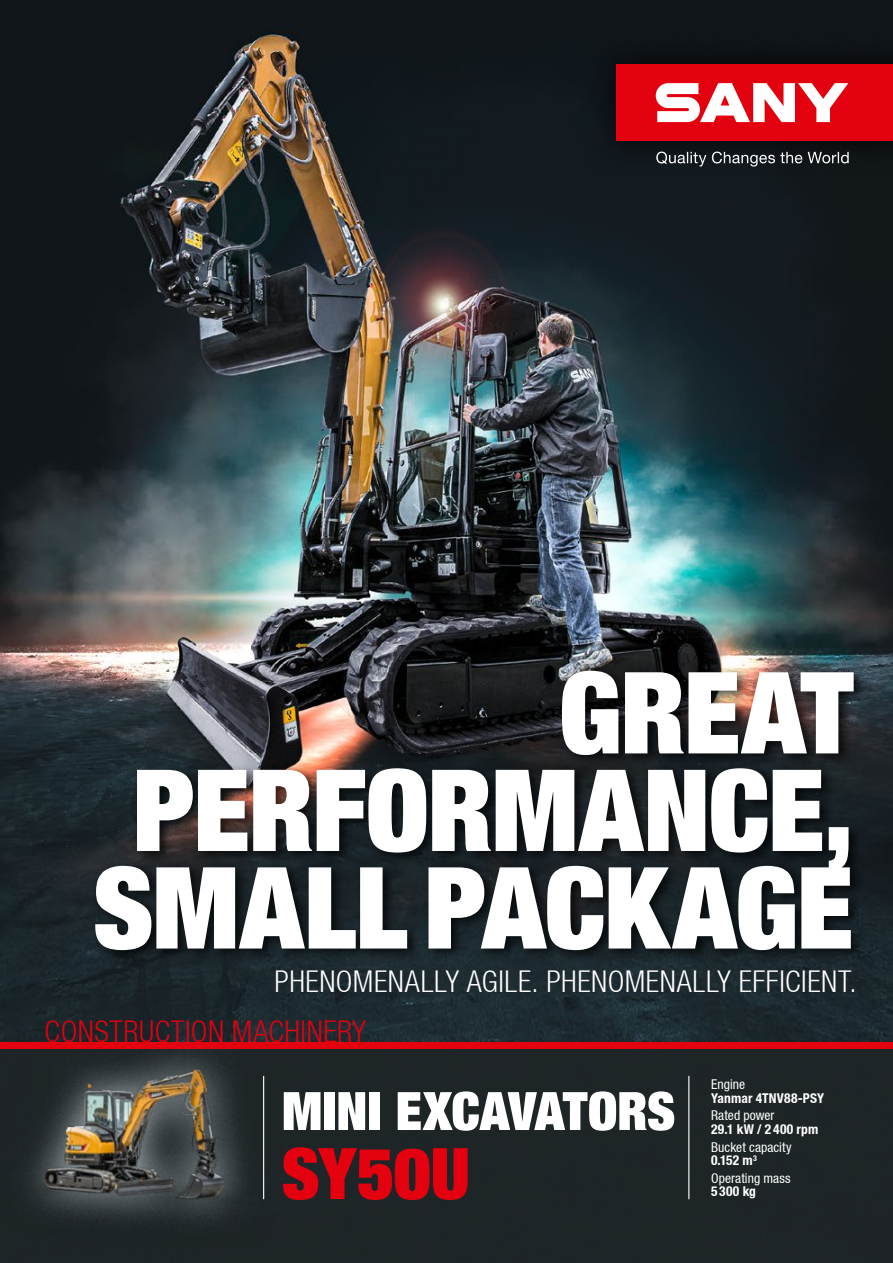
<style>
.page{position:relative;width:893px;height:1263px;background:#fff}
.page>*{position:absolute;margin:0;border:0;box-sizing:border-box;transform-origin:0 0}
.t1{font:900 112.5px/97.5px "Context Reprise Extra Black S Si Extra";letter-spacing:-.01em;color:#fff;text-align:right}
.t2{font:900 70.5px "Context Reprise Extra Black S Si Extra";letter-spacing:.005em;color:#e3000f}
.t3{font:900 52.5px "Context Reprise Extra Black S Si Extra";color:#fff}
.t4{font:700 30px "Context Reprise Light Cond S Si";letter-spacing:.015em;color:#fff}
.t5{font:700 30px "Context Reprise Light Cond S Si";letter-spacing:.02em;color:#e3000f}
.t6{font:13.5px "Context Reprise Condensed S Si Condensed";letter-spacing:.005em;color:#fff}
.t7{font:700 condensed 13.5px "Context Reprise Condensed S Si";letter-spacing:.015em;color:#fff}
</style>
<div class="page">
<img style="left:0;top:0;width:893px;height:1042px">
<div style="left:0;top:1048px;width:893px;height:215px;background:#1f2527"></div>
<hr style="left:688px;top:1076px;width:1px;height:123px;background:#fff">
<div style="left:0;top:1042px;width:893px;height:6px;background:#e3000f"></div>
<div style="left:582px;top:29px;width:311px;height:146px;background:#0f1418"></div>
<div style="left:617px;top:64px;width:276px;height:76px;background:#e3000f"></div>
<svg style="left:656px;top:83px;width:192px;height:39px"></svg>
<svg style="left:656px;top:152px;width:193px;height:15px"></svg>
<div style="left:6px;top:1032px;width:258px;height:205px;background:#c8d3d9;opacity:.85"></div>
<div style="left:91px;top:664px;width:778px;height:299px;background:#000;opacity:.75"></div>
<h1 class="t1" style="left:93px;top:661px;width:762px">GREAT<br>PERFORMANCE,<br>SMALL PACKAGE</h1>
<h3 class="t4" style="left:275px;top:964px;width:584px">PHENOMENALLY AGILE. PHENOMENALLY EFFICIENT.</h3>
<h3 class="t5" style="left:45px;top:1014px;width:323px">CONSTRUCTION MACHINERY</h3>
<h3 class="t3" style="left:282px;top:1077px;width:395px">MINI EXCAVATORS</h3>
<h2 class="t2" style="left:282px;top:1128px;width:190px">SY50U</h2>
<p class="t6" style="left:711px;top:1076px;width:35px">Engine</p>
<p class="t7" style="left:711px;top:1089px;width:115px">Yanmar 4TNV88-PSY</p>
<p class="t6" style="left:711px;top:1107px;width:65px">Rated power</p>
<p class="t7" style="left:711px;top:1121px;width:109px">29.1 kW / 2400 rpm</p>
<p class="t6" style="left:711px;top:1139px;width:82px">Bucket capacity</p>
<p class="t7" style="left:711px;top:1152px;width:47px">0.152 m<sup>3</sup></p>
<p class="t6" style="left:711px;top:1170px;width:81px">Operating mass</p>
<p class="t7" style="left:711px;top:1183px;width:46px">5300 kg</p>
</div>
